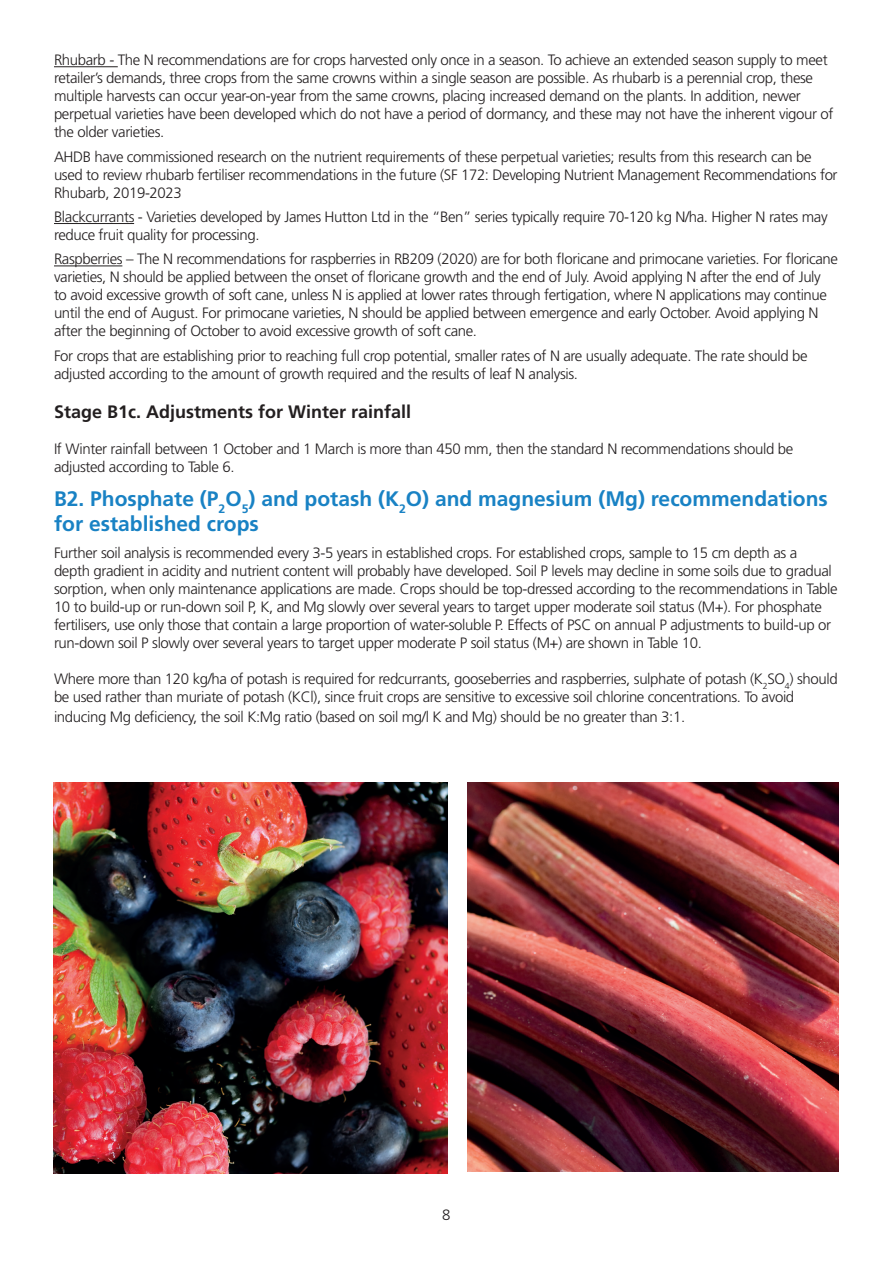
<style>
.page{position:relative;width:893px;height:1263px;background:#fff}
.page>*{position:absolute;margin:0;border:0;box-sizing:border-box;transform-origin:0 0}
.t1{font:700 21px/25.2px "Frutiger LT Std";color:#1982c4}
.t2{font:700 18px "Frutiger LT Std";color:#231f20}
.t3{font:300 15px/18px "Frutiger LT Std";letter-spacing:-.025em;color:#231f20}
</style>
<div class="page">
<hr style="left:54px;top:66px;width:64px;height:1px;background:#231f20">
<hr style="left:54px;top:223px;width:80px;height:1px;background:#231f20">
<hr style="left:54px;top:266px;width:68px;height:1px;background:#231f20">
<img style="left:54px;top:783px;width:394px;height:390px">
<img style="left:467px;top:782px;width:372px;height:389px">
<p class="t3" style="left:54px;top:51px;width:781px">Rhubarb - The N recommendations are for crops harvested only once in a season. To achieve an extended season supply to meet retailer’s demands, three crops from the same crowns within a single season are possible. As rhubarb is a perennial crop, these multiple harvests can occur year-on-year from the same crowns, placing increased demand on the plants. In addition, newer perpetual varieties have been developed which do not have a period of dormancy, and these may not have the inherent vigour of the older varieties.</p>
<p class="t3" style="left:54px;top:148px;width:785px">AHDB have commissioned research on the nutrient requirements of these perpetual varieties; results from this research can be used to review rhubarb fertiliser recommendations in the future (SF 172: Developing Nutrient Management Recommendations for<br>Rhubarb, 2019-2023</p>
<p class="t3" style="left:54px;top:208px;width:775px">Blackcurrants - Varieties developed by James Hutton Ltd in the “Ben” series typically require 70-120 kg N/ha. Higher N rates may reduce fruit quality for processing.</p>
<p class="t3" style="left:54px;top:250px;width:786px">Raspberries – The N recommendations for raspberries in RB209 (2020) are for both floricane and primocane varieties. For floricane varieties, N should be applied between the onset of floricane growth and the end of July. Avoid applying N after the end of July<br>to avoid excessive growth of soft cane, unless N is applied at lower rates through fertigation, where N applications may continue until the end of August. For primocane varieties, N should be applied between emergence and early October. Avoid applying N after the beginning of October to avoid excessive growth of soft cane.</p>
<p class="t3" style="left:54px;top:347px;width:755px">For crops that are establishing prior to reaching full crop potential, smaller rates of N are usually adequate. The rate should be adjusted according to the amount of growth required and the results of leaf N analysis.</p>
<p class="t2" style="left:54px;top:402px;width:359px">Stage B1c. Adjustments for Winter rainfall</p>
<p class="t3" style="left:54px;top:440px;width:741px">If Winter rainfall between 1 October and 1 March is more than 450 mm, then the standard N recommendations should be adjusted according to Table 6.</p>
<h1 class="t1" style="left:54px;top:486px;width:775px">B2. Phosphate (P<sub>2</sub>O<sub>5</sub>) and potash (K<sub>2</sub>O) and magnesium (Mg) recommendations for established crops</h1>
<p class="t3" style="left:54px;top:544px;width:785px">Further soil analysis is recommended every 3-5 years in established crops. For established crops, sample to 15 cm depth as a<br>depth gradient in acidity and nutrient content will probably have developed. Soil P levels may decline in some soils due to gradual sorption, when only maintenance applications are made. Crops should be top-dressed according to the recommendations in Table 10 to build-up or run-down soil P, K, and Mg slowly over several years to target upper moderate soil status (M+). For phosphate fertilisers, use only those that contain a large proportion of water-soluble P. Effects of PSC on annual P adjustments to build-up or run-down soil P slowly over several years to target upper moderate P soil status (M+) are shown in Table 10.</p>
<p class="t3" style="left:54px;top:670px;width:785px">Where more than 120 kg/ha of potash is required for redcurrants, gooseberries and raspberries, sulphate of potash (K<sub>2</sub>SO<sub>4</sub>) should be used rather than muriate of potash (KCl), since fruit crops are sensitive to excessive soil chlorine concentrations. To avoid</p>
<p class="t3" style="left:54px;top:708px;width:633px">inducing Mg deficiency, the soil K:Mg ratio (based on soil mg/l K and Mg) should be no greater than 3:1.</p>
<p class="t3" style="left:442px;top:1206px;width:10px">8</p>
</div>
